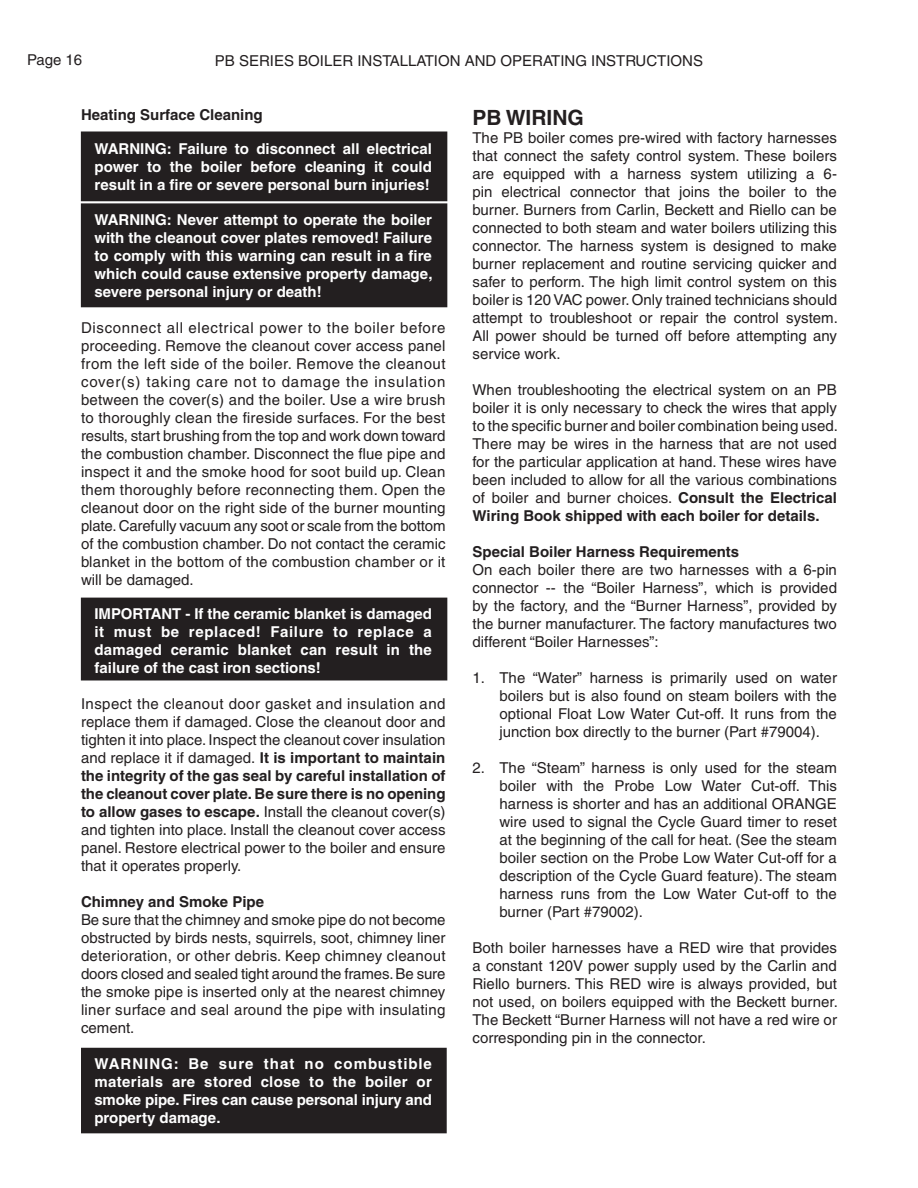
<style>
.page{position:relative;width:918px;height:1188px;background:#fff}
.page>*{position:absolute;margin:0;border:0;box-sizing:border-box;transform-origin:0 0}
.t1{font:700 21px "Helvetica";color:#231f20}
.t2{font:15px/18px "Helvetica";color:#231f20;text-align:justify}
.t3{font:700 15px/18px "Helvetica";color:#fff;text-align:justify}
.t4{font:700 15px "Helvetica";color:#231f20}
.s1{font-weight:700}
</style>
<div class="page">
<div style="left:81px;top:132px;width:366px;height:69px;background:#231f20"></div>
<div style="left:81px;top:204px;width:366px;height:103px;background:#231f20"></div>
<div style="left:81px;top:598px;width:366px;height:82px;background:#231f20"></div>
<div style="left:82px;top:1049px;width:364px;height:84px;background:#231f20"></div>
<div style="left:81px;top:1048px;width:366px;height:85px;border:2px solid #231f20"></div>
<p class="t2" style="left:27px;top:52px;width:57px">Page 16</p>
<p class="t2" style="left:215px;top:53px;width:490px">PB SERIES BOILER INSTALLATION AND OPERATING INSTRUCTIONS</p>
<p class="t4" style="left:81px;top:109px;width:183px">Heating Surface Cleaning</p>
<p class="t3" style="left:94px;top:141px;width:339px">WARNING: Failure to disconnect all electrical power to the boiler before cleaning it could result in a fire or severe personal burn injuries!</p>
<p class="t3" style="left:94px;top:212px;width:340px">WARNING: Never attempt to operate the boiler with the cleanout cover plates removed! Failure to comply with this warning can result in a fire which could cause extensive property damage, severe personal injury or death!</p>
<p class="t2" style="left:81px;top:320px;width:366px">Disconnect all electrical power to the boiler before proceeding. Remove the cleanout cover access panel from the left side of the boiler. Remove the cleanout cover(s) taking care not to damage the insulation between the cover(s) and the boiler. Use a wire brush to thoroughly clean the fireside surfaces. For the best results, start brushing from the top and work down toward the combustion chamber. Disconnect the flue pipe and inspect it and the smoke hood for soot build up. Clean them thoroughly before reconnecting them. Open the cleanout door on the right side of the burner mounting plate. Carefully vacuum any soot or scale from the bottom of the combustion chamber. Do not contact the ceramic blanket in the bottom of the combustion chamber or it will be damaged.</p>
<p class="t3" style="left:94px;top:606px;width:339px">IMPORTANT - If the ceramic blanket is damaged it must be replaced! Failure to replace a damaged ceramic blanket can result in the failure of the cast iron sections!</p>
<p class="t2" style="left:81px;top:696px;width:366px">Inspect the cleanout door gasket and insulation and replace them if damaged. Close the cleanout door and tighten it into place. Inspect the cleanout cover insulation and replace it if damaged. <span class="s1">It is important to maintain the integrity of the gas seal by careful installation of the cleanout cover plate. Be sure there is no opening to allow gases to escape.</span> Install the cleanout cover(s) and tighten into place. Install the cleanout cover access panel. Restore electrical power to the boiler and ensure that it operates properly.</p>
<p class="t4" style="left:81px;top:896px;width:185px">Chimney and Smoke Pipe</p>
<p class="t2" style="left:81px;top:912px;width:366px">Be sure that the chimney and smoke pipe do not become obstructed by birds nests, squirrels, soot, chimney liner deterioration, or other debris. Keep chimney cleanout doors closed and sealed tight around the frames. Be sure the smoke pipe is inserted only at the nearest chimney liner surface and seal around the pipe with insulating cement.</p>
<p class="t3" style="left:94px;top:1056px;width:339px">WARNING: Be sure that no combustible materials are stored close to the boiler or smoke pipe. Fires can cause personal injury and property damage.</p>
<h1 class="t1" style="left:472px;top:110px;width:113px">PB WIRING</h1>
<p class="t2" style="left:472px;top:130px;width:367px">The PB boiler comes pre-wired with factory harnesses that connect the safety control system. These boilers are equipped with a harness system utilizing a 6- pin electrical connector that joins the boiler to the burner. Burners from Carlin, Beckett and Riello can be connected to both steam and water boilers utilizing this connector. The harness system is designed to make burner replacement and routine servicing quicker and safer to perform. The high limit control system on this boiler is 120 VAC power. Only trained technicians should attempt to troubleshoot or repair the control system.<br>All power should be turned off before attempting any service work.</p>
<p class="t2" style="left:472px;top:382px;width:367px">When troubleshooting the electrical system on an PB boiler it is only necessary to check the wires that apply to the specific burner and boiler combination being used.<br>There may be wires in the harness that are not used for the particular application at hand. These wires have been included to allow for all the various combinations of boiler and burner choices. <span class="s1">Consult the Electrical Wiring Book shipped with each boiler for details.</span></p>
<p class="t4" style="left:472px;top:546px;width:268px">Special Boiler Harness Requirements</p>
<p class="t2" style="left:472px;top:562px;width:366px">On each boiler there are two harnesses with a 6-pin connector -- the “Boiler Harness”, which is provided by the factory, and the “Burner Harness”, provided by the burner manufacturer. The factory manufactures two different “Boiler Harnesses”:</p>
<p class="t2" style="left:500px;top:670px;width:339px;text-indent:-27px">1. The “Water” harness is primarily used on water boilers but is also found on steam boilers with the optional Float Low Water Cut-off. It runs from the junction box directly to the burner (Part #79004).</p>
<p class="t2" style="left:500px;top:760px;width:339px;text-indent:-27px">2. The “Steam” harness is only used for the steam boiler with the Probe Low Water Cut-off. This harness is shorter and has an additional ORANGE wire used to signal the Cycle Guard timer to reset at the beginning of the call for heat. (See the steam boiler section on the Probe Low Water Cut-off for a description of the Cycle Guard feature). The steam harness runs from the Low Water Cut-off to the burner (Part #79002).</p>
<p class="t2" style="left:472px;top:940px;width:367px">Both boiler harnesses have a RED wire that provides a constant 120V power supply used by the Carlin and Riello burners. This RED wire is always provided, but not used, on boilers equipped with the Beckett burner.<br>The Beckett “Burner Harness will not have a red wire or corresponding pin in the connector.</p>
</div>
